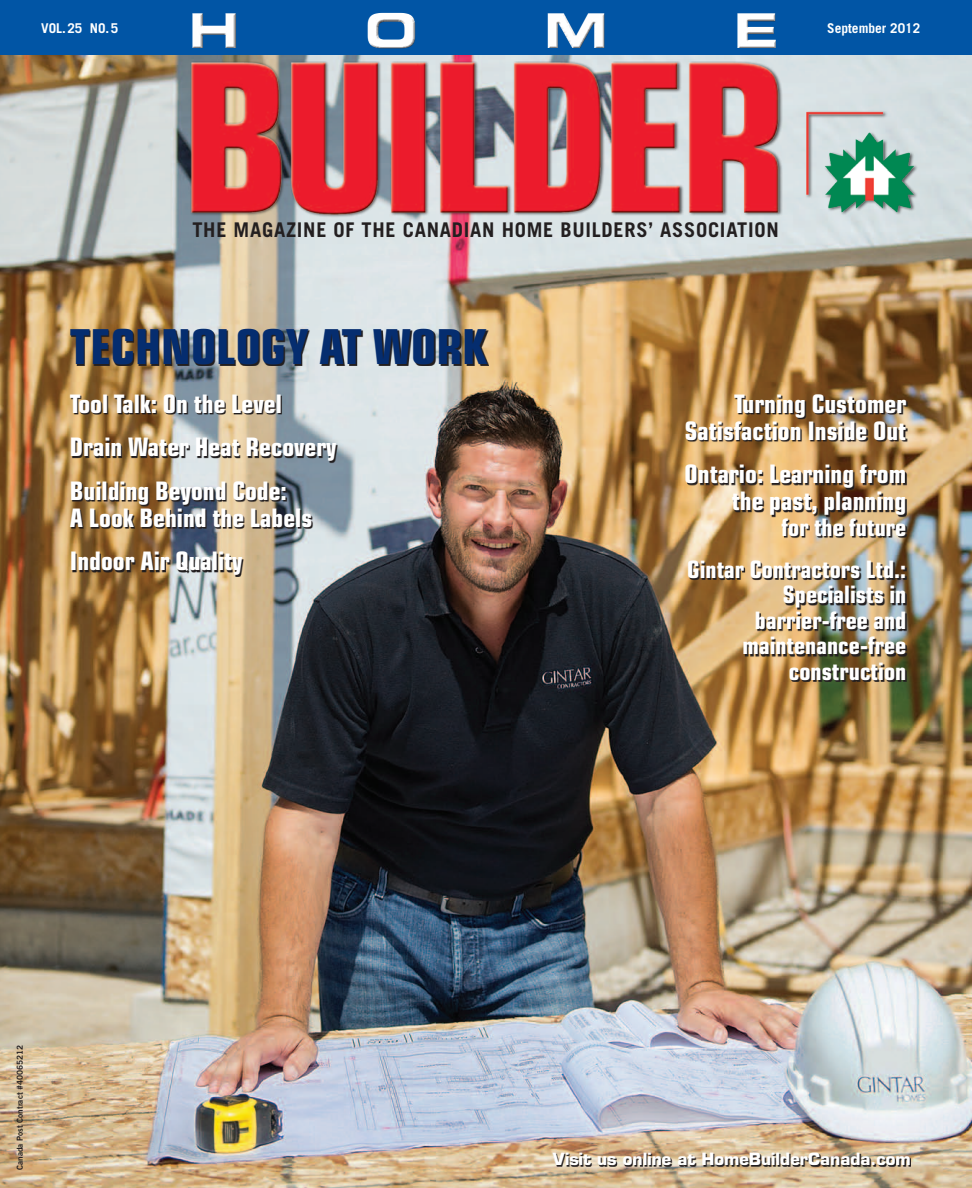
<style>
.page{position:relative;width:972px;height:1188px;background:#fff}
.page>*{position:absolute;margin:0;border:0;box-sizing:border-box;transform-origin:0 0}
.cover_intro_01{font:700 condensed 48.15px "Eurostile";color:#052d6f}
.t1{font:48px "Eurostile Bold Extended Two";color:#fff}
.cover_intro_01-2{font:700 condensed 25.5px/27px "Eurostile";color:#fff;text-align:right}
.cover_intro_01-3{font:700 condensed 24px/25.5px "Eurostile";color:#fff;text-align:right}
.t2{font:700 20.25px "Trade Gothic";letter-spacing:.035em;color:#231f20}
.t3{font:700 16.5px "Eurostile";color:#fff}
.t4{font:700 13.5px "Trade Gothic";color:#fff}
.t5{font:8.25px "Trade Gothic Bold Two";color:#231f20}
</style>
<div class="page">
<img style="left:0;top:55px;width:972px;height:1133px">
<div style="left:0;top:0;width:972px;height:55px;background:#0155a5"></div>
<svg style="left:192px;top:13px;width:584px;height:36px"></svg>
<img style="left:186px;top:56px;width:610px;height:163px">
<img style="left:554px;top:1153px;width:357px;height:14px">
<img style="left:790px;top:107px;width:128px;height:122px">
<img style="left:72px;top:330px;width:417px;height:36px">
<img style="left:71px;top:395px;width:267px;height:182px">
<img style="left:687px;top:395px;width:220px;height:287px">
<h2 class="t1" style="left:188px;top:-3px;width:52px">H</h2>
<h2 class="t1" style="left:365px;top:-3px;width:55px">O</h2>
<h2 class="t1" style="left:544px;top:-3px;width:66px">M</h2>
<h2 class="t1" style="left:734px;top:-3px;width:47px">E</h2>
<p class="t4" style="left:41px;top:20px;width:78px">VOL.25 NO.5</p>
<p class="t4" style="left:827px;top:20px;width:95px">September 2012</p>
<p class="t2" style="left:192px;top:217px;width:588px">THE MAGAZINE OF THE CANADIAN HOME BUILDERS’ ASSOCIATION</p>
<p class="cover_intro_01" style="left:70px;top:318px;width:419px">TECHNOLOGY AT WORK</p>
<p class="cover_intro_01-2" style="left:70px;top:390px;width:213px">Tool Talk: On the Level</p>
<p class="cover_intro_01-2" style="left:70px;top:434px;width:268px">Drain Water Heat Recovery</p>
<p class="cover_intro_01-2" style="left:70px;top:477px;width:219px">Building Beyond Code:</p>
<p class="cover_intro_01-2" style="left:70px;top:504px;width:244px">A Look Behind the Labels</p>
<p class="cover_intro_01-2" style="left:70px;top:548px;width:174px">Indoor Air Quality</p>
<p class="cover_intro_01-2" style="left:685px;top:390px;width:223px">Turning Customer<br>Satisfaction Inside Out</p>
<p class="cover_intro_01-2" style="left:685px;top:461px;width:223px">Ontario: Learning from</p>
<p class="cover_intro_01-2" style="left:732px;top:488px;width:176px">the past, planning</p>
<p class="cover_intro_01-3" style="left:782px;top:514px;width:126px">for the future</p>
<p class="cover_intro_01-3" style="left:687px;top:556px;width:220px">Gintar Contractors Ltd.:<br>Specialists in</p>
<p class="cover_intro_01-3" style="left:743px;top:607px;width:165px">barrier-free and maintenance-free construction</p>
<p class="t5" style="left:15px;top:1170px;width:127px;rotate:-90deg">Canada Post Contract #40065212</p>
<p class="t3" style="left:553px;top:1149px;width:359px">Visit us online at HomeBuilderCanada.com</p>
</div>
